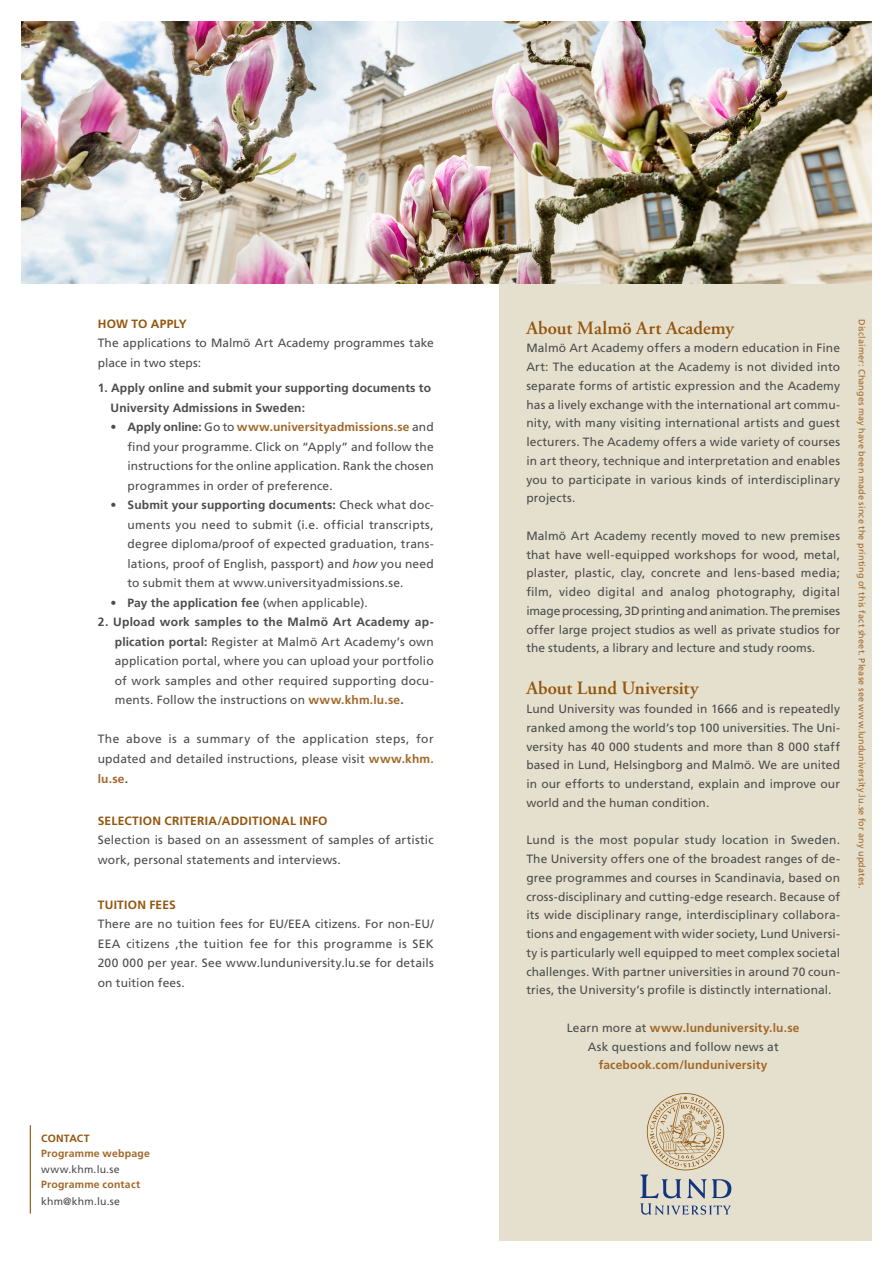
<style>
.page{position:relative;width:893px;height:1263px;background:#fff}
.page>*{position:absolute;margin:0;border:0;box-sizing:border-box;transform-origin:0 0}
.SubHEADLINE{font:600 18.75px "Adobe Garamond Pro";color:#94550c}
.kurser_bodycopy{font:600 18.75px "Adobe Garamond Pro";color:#94550c}
.kurser_bodycopy-2{font:12px/18.8px "Frutiger LT Std";letter-spacing:.01em;color:#4b4c4d;text-align:justify}
.kurser_bodycopy-3{font:700 12px/19.5px "Frutiger LT Std";letter-spacing:.015em;color:#4b4c4d}
.kurser_bodycopy-4{font:700 12px "Frutiger LT Std";letter-spacing:.01em;color:#a16829}
.SubHeadline_2{font:700 12px "Frutiger LT Std";letter-spacing:.02em;color:#94550c}
.Contact{font:700 10.5px "Frutiger LT Std";letter-spacing:.02em;color:#a16829}
.Contact-2{font:10.5px "Frutiger LT Std";letter-spacing:.02em;color:#4b4c4d}
.SubHEADLINE-2{font:700 10.5px "Frutiger LT Std";letter-spacing:.02em;color:#94550c}
.Contact-3{font:9px "Frutiger LT Std";letter-spacing:.02em;color:#a16829}
.s1{font-weight:700}
.s2{font-weight:700;color:#a16829}
.s3{font-style:italic}
.s4{font-weight:400}
.s5{font-weight:400;color:#4b4c4d}
</style>
<div class="page">
<div style="left:499px;top:283px;width:373px;height:958px;background:#e5e0ce"></div>
<hr style="left:30px;top:1125px;width:1px;height:89px;background:#94550c">
<img style="left:21px;top:22px;width:851px;height:261px">
<svg style="left:640px;top:1093px;width:91px;height:122px"></svg>
<p class="SubHeadline_2" style="left:98px;top:317px;width:90px">HOW TO APPLY</p>
<p class="kurser_bodycopy-2" style="left:98px;top:334px;width:337px;line-height:19.5px">The applications to Malmö Art Academy programmes take place in two steps:</p>
<p class="kurser_bodycopy-3" style="left:111px;top:379px;width:322px;text-indent:-13px">1. Apply online and submit your supporting documents to<br>University Admissions in Sweden:</p>
<p class="kurser_bodycopy-2" style="left:128px;top:418px;width:308px;line-height:19.5px;text-indent:-17px"><span class="s1">• Apply online:</span> Go to <span class="s2">www.universityadmissions.se</span> and find your programme. Click on “Apply” and follow the instructions for the online application. Rank the chosen programmes in order of preference.</p>
<p class="kurser_bodycopy-2" style="left:128px;top:496px;width:308px;line-height:19.5px;text-indent:-17px"><span class="s1">• Submit your supporting documents:</span> Check what doc&shy;uments you need to submit (i.e. official transcripts, degree diploma/proof of expected graduation, trans&shy;lations, proof of English, passport) and <span class="s3">how</span> you need to submit them at www.universityadmissions.se.</p>
<p class="kurser_bodycopy-3" style="left:111px;top:593px;width:259px">• Pay the application fee <span class="s4">(when applicable).</span></p>
<p class="kurser_bodycopy-2" style="left:115px;top:613px;width:320px;line-height:19.5px;text-indent:-17px"><span class="s1">2. Upload work samples to the Malmö Art Academy ap&shy;plication portal:</span> Register at Malmö Art Academy’s own application portal, where you can upload your portfolio of work samples and other required supporting docu&shy;ments. Follow the instructions on <span class="s2">www.khm.lu.se</span><span class="s1">.</span></p>
<p class="kurser_bodycopy-2" style="left:98px;top:730px;width:337px;line-height:19.5px">The above is a summary of the application steps, for updated and detailed instructions, please visit <span class="s2">www.khm. lu.se</span><span class="s1">.</span></p>
<p class="SubHeadline_2" style="left:98px;top:813px;width:231px">SELECTION CRITERIA/ADDITIONAL INFO</p>
<p class="kurser_bodycopy-2" style="left:98px;top:830px;width:337px;line-height:19.5px">Selection is based on an assessment of samples of artistic work, personal statements and interviews.</p>
<p class="SubHeadline_2" style="left:98px;top:897px;width:80px">TUITION FEES</p>
<p class="kurser_bodycopy-2" style="left:98px;top:914px;width:337px;line-height:19.5px">There are no tuition fees for EU/EEA citizens. For non-EU/ EEA citizens ,the tuition fee for this programme is SEK 200 000 per year. See www.lunduniversity.lu.se for details on tuition fees.</p>
<p class="SubHEADLINE-2" style="left:41px;top:1132px;width:50px">CONTACT</p>
<p class="Contact" style="left:41px;top:1147px;width:110px">Programme webpage</p>
<p class="Contact-2" style="left:41px;top:1163px;width:80px">www.khm.lu.se</p>
<p class="Contact" style="left:41px;top:1178px;width:100px">Programme contact</p>
<p class="Contact-2" style="left:41px;top:1195px;width:81px">khm@khm.lu.se</p>
<p class="SubHEADLINE" style="left:526px;top:317px;width:209px">About Malmö Art Academy</p>
<p class="kurser_bodycopy-2" style="left:526px;top:339px;width:315px">Malmö Art Academy offers a modern education in Fine Art: The education at the Academy is not divided into separate forms of artistic expression and the Academy has a lively exchange with the international art commu&shy;nity, with many visiting international artists and guest lecturers. The Academy offers a wide variety of courses in art theory, technique and interpretation and enables you to participate in various kinds of interdisciplinary projects.</p>
<p class="kurser_bodycopy-2" style="left:526px;top:526px;width:315px">Malmö Art Academy recently moved to new premises that have well-equipped workshops for wood, metal, plaster, plastic, clay, concrete and lens-based media; film, video digital and analog photography, digital image processing, 3D printing and animation. The premises offer large project studios as well as private studios for the students, a library and lecture and study rooms.</p>
<p class="kurser_bodycopy" style="left:526px;top:678px;width:174px">About Lund University</p>
<p class="kurser_bodycopy-2" style="left:526px;top:700px;width:315px">Lund University was founded in 1666 and is repeatedly ranked among the world’s top 100 universities. The Uni&shy;versity has 40 000 students and more than 8 000 staff based in Lund, Helsingborg and Malmö. We are united in our efforts to understand, explain and improve our world and the human condition.</p>
<p class="kurser_bodycopy-2" style="left:526px;top:831px;width:315px">Lund is the most popular study location in Sweden.<br>The University offers one of the broadest ranges of de&shy;gree programmes and courses in Scandinavia, based on cross-disciplinary and cutting-edge research. Because of its wide disciplinary range, interdisciplinary collabora&shy;tions and engagement with wider society, Lund Universi&shy;ty is particularly well equipped to meet complex societal challenges. With partner universities in around 70 coun&shy;tries, the University’s profile is distinctly international.</p>
<p class="kurser_bodycopy-4" style="left:567px;top:1021px;width:234px"><span class="s5">Learn more at</span> www.lunduniversity.lu.se</p>
<p class="kurser_bodycopy-2" style="left:588px;top:1037px;width:193px">Ask questions and follow news at</p>
<p class="kurser_bodycopy-4" style="left:599px;top:1058px;width:170px">facebook.com/lunduniversity</p>
<p class="Contact-3" style="left:867px;top:319px;width:571px;rotate:90deg">Disclaimer: Changes may have been made since the printing of this fact sheet. Please see www.lunduniversity.lu.se for any updates.</p>
</div>
